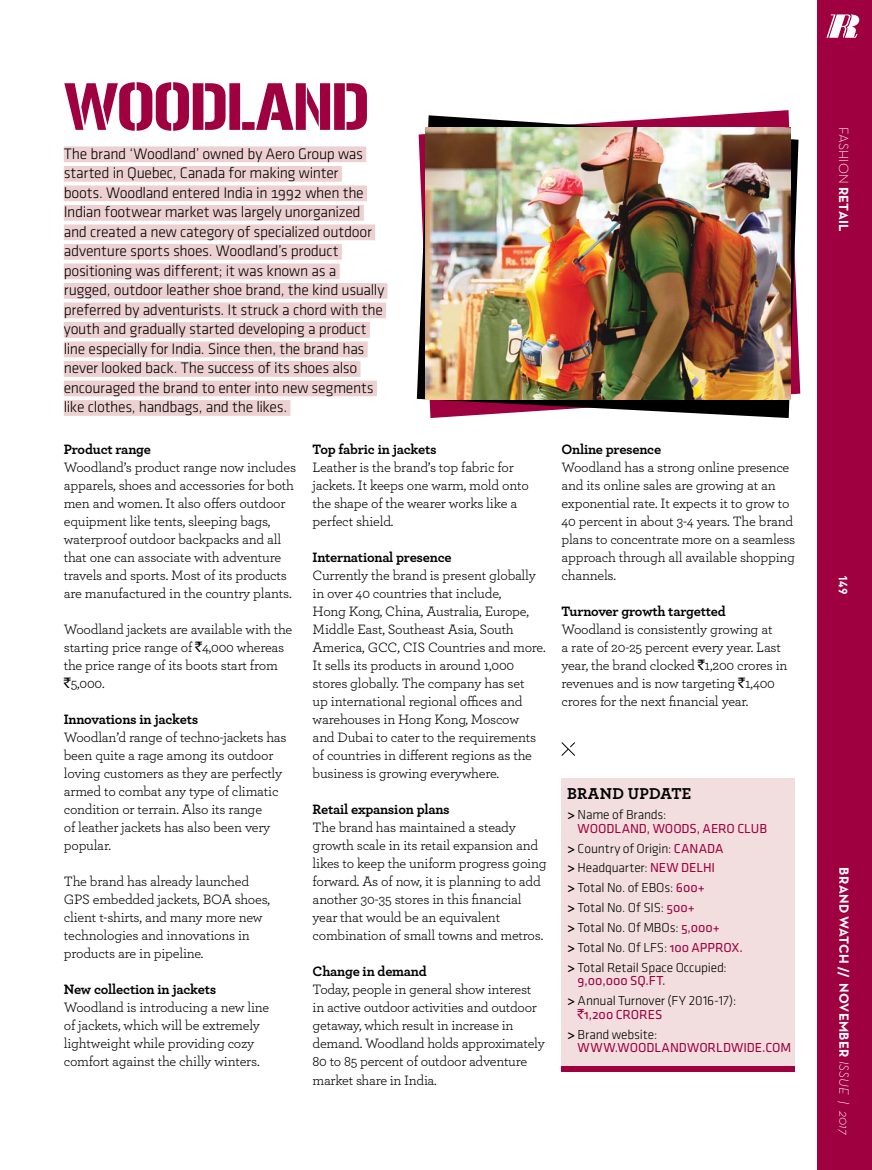
<style>
.page{position:relative;width:872px;height:1170px;background:#fff}
.page>*{position:absolute;margin:0;border:0;box-sizing:border-box;transform-origin:0 0}
.t1{font:66px "Gunplay";letter-spacing:-.025em;color:#9e0040}
.t2{font:700 16.5px "Archer";letter-spacing:.015em;color:#000}
.t3{font:15.75px/19.5px "Klavika Light OSTF";letter-spacing:-.02em;color:#000}
.t4{font:14.25px/18px "Archer";letter-spacing:-.015em;color:#000}
.t5{font:700 14.25px "Archer";letter-spacing:-.015em;color:#000}
.t6{font:300 13.5px/20px "Klavika";letter-spacing:-.01em;color:#000}
.t7{font:13.5px "Klavika Regular OSF";color:#9e0040}
.t8{font:700 13.5px "Neutra Text";letter-spacing:.02em;color:#fff}
.t9{font:300 13.5px "Neutra Text";letter-spacing:.005em;color:#fff}
.t10{font:700 12px "DIN";color:#fff}
.s1{font-family:"Rupee Foradian"}
.s2{font-weight:500}
.s3{font-family:"Klavika Regular OSF";font-weight:400;color:#9e0040}
.s4{font-weight:700}
.s5{font-weight:300;font-style:italic}
</style>
<div class="page">
<div style="left:818px;top:0;width:54px;height:1169px;background:#9e0040"></div>
<svg style="left:826px;top:14px;width:33px;height:24px"></svg>
<svg style="left:561px;top:742px;width:14px;height:14px"></svg>
<div style="left:561px;top:778px;width:234px;height:293px;background:#f2dede"></div>
<div style="left:561px;top:1066px;width:234px;height:5px;background:#9e0040"></div>
<div style="left:64px;top:146px;width:302px;height:16px;background:#edd1d2"></div>
<div style="left:64px;top:166px;width:278px;height:16px;background:#edd1d2"></div>
<div style="left:64px;top:185px;width:303px;height:16px;background:#edd1d2"></div>
<div style="left:64px;top:205px;width:300px;height:16px;background:#edd1d2"></div>
<div style="left:64px;top:224px;width:311px;height:16px;background:#edd1d2"></div>
<div style="left:64px;top:244px;width:278px;height:16px;background:#edd1d2"></div>
<div style="left:64px;top:263px;width:276px;height:16px;background:#edd1d2"></div>
<div style="left:64px;top:283px;width:323px;height:16px;background:#edd1d2"></div>
<div style="left:64px;top:302px;width:322px;height:16px;background:#edd1d2"></div>
<div style="left:64px;top:322px;width:306px;height:16px;background:#edd1d2"></div>
<div style="left:64px;top:341px;width:304px;height:16px;background:#edd1d2"></div>
<div style="left:64px;top:361px;width:296px;height:16px;background:#edd1d2"></div>
<div style="left:64px;top:380px;width:313px;height:16px;background:#edd1d2"></div>
<div style="left:64px;top:400px;width:226px;height:16px;background:#edd1d2"></div>
<svg style="left:417px;top:115px;width:381px;height:303px"></svg>
<img style="left:425px;top:127px;width:365px;height:272px">
<h1 class="t1" style="left:64px;top:72px;width:307px">WOODLAND</h1>
<p class="t3" style="left:64px;top:145px;width:322px">The brand ‘Woodland’ owned by Aero Group was started in Quebec, Canada for making winter<br>boots. Woodland entered India in 1992 when the Indian footwear market was largely unorganized and created a new category of specialized outdoor adventure sports shoes. Woodland’s product positioning was different; it was known as a rugged, outdoor leather shoe brand, the kind usually preferred by adventurists. It struck a chord with the youth and gradually started developing a product line especially for India. Since then, the brand has never looked back. The success of its shoes also encouraged the brand to enter into new segments like clothes, handbags, and the likes.</p>
<p class="t5" style="left:64px;top:444px;width:89px">Product range</p>
<p class="t4" style="left:64px;top:459px;width:234px">Woodland’s product range now includes apparels, shoes and accessories for both men and women. It also offers outdoor equipment like tents, sleeping bags, waterproof outdoor backpacks and all that one can associate with adventure travels and sports. Most of its products are manufactured in the country plants.</p>
<p class="t4" style="left:64px;top:621px;width:230px">Woodland jackets are available with the starting price range of <span class="s1">`</span>4,000 whereas the price range of its boots start from <span class="s1">`</span>5,000.</p>
<p class="t5" style="left:64px;top:714px;width:136px">Innovations in jackets</p>
<p class="t4" style="left:64px;top:729px;width:224px">Woodlan’d range of techno-jackets has been quite a rage among its outdoor loving customers as they are perfectly armed to combat any type of climatic condition or terrain. Also its range<br>of leather jackets has also been very popular.</p>
<p class="t4" style="left:64px;top:874px;width:208px">The brand has already launched<br>GPS embedded jackets, BOA shoes, client t-shirts, and many more new technologies and innovations in products are in pipeline.</p>
<p class="t5" style="left:64px;top:984px;width:154px">New collection in jackets</p>
<p class="t4" style="left:64px;top:1000px;width:207px">Woodland is introducing a new line of jackets, which will be extremely lightweight while providing cozy comfort against the chilly winters.</p>
<p class="t5" style="left:313px;top:444px;width:125px">Top fabric in jackets</p>
<p class="t4" style="left:313px;top:460px;width:218px">Leather is the brand’s top fabric for jackets. It keeps one warm, mold onto the shape of the wearer works like a perfect shield.</p>
<p class="t5" style="left:313px;top:552px;width:140px">International presence</p>
<p class="t4" style="left:313px;top:568px;width:235px">Currently the brand is present globally in over 40 countries that include,<br>Hong Kong, China, Australia, Europe, Middle East, Southeast Asia, South America, GCC, CIS Countries and more.<br>It sells its products in around 1,000 stores globally. The company has set<br>up international regional offices and warehouses in Hong Kong, Moscow<br>and Dubai to cater to the requirements of countries in different regions as the business is growing everywhere.</p>
<p class="t5" style="left:313px;top:804px;width:139px">Retail expansion plans</p>
<p class="t4" style="left:313px;top:820px;width:235px">The brand has maintained a steady growth scale in its retail expansion and likes to keep the uniform progress going forward. As of now, it is planning to add another 30-35 stores in this financial year that would be an equivalent combination of small towns and metros.</p>
<p class="t5" style="left:313px;top:966px;width:116px">Change in demand</p>
<p class="t4" style="left:313px;top:982px;width:234px">Today, people in general show interest in active outdoor activities and outdoor getaway, which result in increase in demand. Woodland holds approximately 80 to 85 percent of outdoor adventure market share in India.</p>
<p class="t5" style="left:561px;top:444px;width:101px">Online presence</p>
<p class="t4" style="left:561px;top:459px;width:235px">Woodland has a strong online presence and its online sales are growing at an exponential rate. It expects it to grow to 40 percent in about 3-4 years. The brand plans to concentrate more on a seamless approach through all available shopping channels.</p>
<p class="t5" style="left:561px;top:606px;width:166px">Turnover growth targetted</p>
<p class="t4" style="left:561px;top:621px;width:227px">Woodland is consistently growing at<br>a rate of 20-25 percent every year. Last year, the brand clocked <span class="s1">`</span>1,200 crores in revenues and is now targeting <span class="s1">`</span>1,400 crores for the next financial year.</p>
<p class="t2" style="left:567px;top:787px;width:126px">BRAND UPDATE</p>
<p class="t6" style="left:567px;top:806px;width:101px"><span class="s2">&gt;</span> Name of Brands:</p>
<p class="t7" style="left:577px;top:820px;width:191px">WOODLAND, WOODS, AERO CLUB</p>
<p class="t6" style="left:567px;top:839px;width:177px"><span class="s2">&gt;</span> Country of Origin: <span class="s3">CANADA<br></span><span class="s2">&gt;</span> Headquarter: <span class="s3">NEW DELHI<br></span><span class="s2">&gt;</span> Total No. of EBOs: <span class="s3">600+<br></span><span class="s2">&gt;</span> Total No. Of SIS: <span class="s3">500+<br></span><span class="s2">&gt;</span> Total No. Of MBOs: <span class="s3">5,000+<br></span><span class="s2">&gt;</span> Total No. Of LFS: <span class="s3">100 APPROX. </span><span class="s2">&gt;</span> Total Retail Space Occupied:</p>
<p class="t7" style="left:577px;top:972px;width:90px">9,00,000 SQ.FT.</p>
<p class="t6" style="left:567px;top:992px;width:171px"><span class="s2">&gt;</span> Annual Turnover (FY 2016-17):</p>
<p class="t7" style="left:577px;top:1006px;width:86px"><span class="s1">`</span>1,200 CRORES</p>
<p class="t6" style="left:567px;top:1025px;width:92px"><span class="s2">&gt;</span> Brand website:</p>
<p class="t7" style="left:577px;top:1039px;width:215px">WWW.WOODLANDWORLDWIDE.COM</p>
<p class="t9" style="left:848px;top:127px;width:106px;rotate:90deg">FASHION <span class="s4">RETAIL</span></p>
<p class="t10" style="left:847px;top:575px;width:21px;rotate:90deg">149</p>
<p class="t8" style="left:849px;top:867px;width:269px;rotate:90deg">BRAND WATCH // NOVEMBER <span class="s5">ISSUE | 2017</span></p>
</div>
